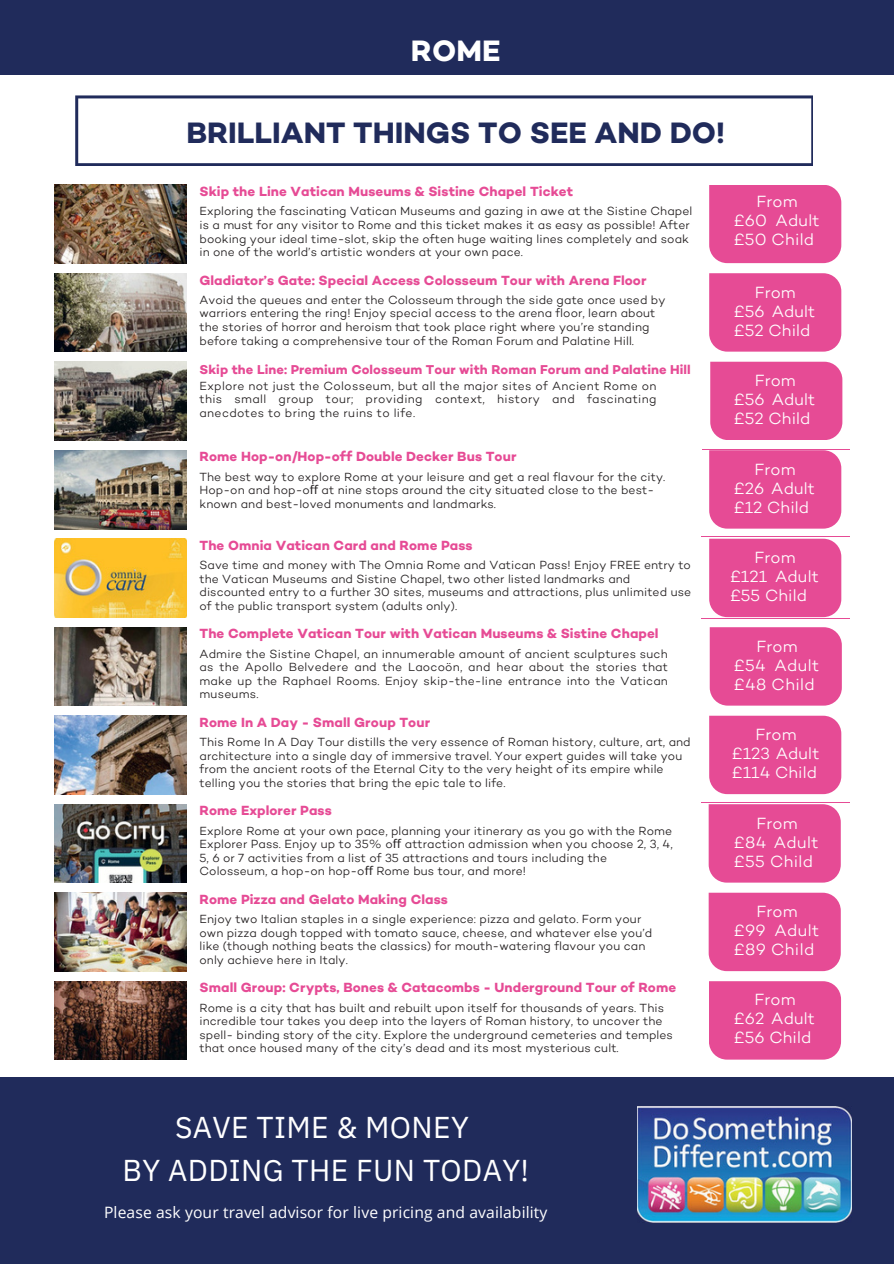
<style>
.page{position:relative;width:894px;height:1264px;background:#fff}
.page>*{position:absolute;margin:0;border:0;box-sizing:border-box;transform-origin:0 0}
.t1{font:30px/42.8px "IBM Plex Sans";letter-spacing:.01em;color:#fff;text-align:center}
.t2{font:700 30px "Campton";color:#202b5b}
.t3{font:700 30px "Campton";color:#fff}
.t4{font:300 16.5px/19.2px "Campton";letter-spacing:.005em;color:#fff;text-align:center}
.t5{font:300 16.5px/19.2px "Campton";letter-spacing:.025em;color:#fff;text-align:center}
.t6{font:15.6px "Open Sans";letter-spacing:.01em;color:#fff}
.t7{font:700 13.5px "Campton";letter-spacing:.005em;color:#e64b95}
.t8{font:700 13.05px "Campton";letter-spacing:.005em;color:#e64b95}
.t9{font:300 12px/13.5px "Campton";letter-spacing:.005em;color:#231f20}
.s1{font-family:"Noto Sans";font-weight:400}
</style>
<div class="page">
<div style="left:0;top:1076px;width:893px;height:187px;background:#202b5b"></div>
<div style="left:0;top:0;width:893px;height:74px;background:#202b5b"></div>
<svg style="left:75px;top:95px;width:737px;height:71px"></svg>
<img style="left:637px;top:1106px;width:214px;height:116px">
<div style="left:709px;top:185px;width:133px;height:79px;background:#e64b95"></div>
<div style="left:709px;top:273px;width:133px;height:79px;background:#e64b95"></div>
<div style="left:710px;top:361px;width:133px;height:79px;background:#e64b95"></div>
<svg style="left:702px;top:449px;width:147px;height:80px;background:#e961a2"></svg>
<svg style="left:701px;top:536px;width:148px;height:83px;background:#e965a4"></svg>
<div style="left:709px;top:627px;width:133px;height:79px;background:#e64b95"></div>
<div style="left:709px;top:715px;width:133px;height:80px;background:#e64b95"></div>
<svg style="left:701px;top:802px;width:147px;height:81px;background:#e963a3"></svg>
<div style="left:708px;top:892px;width:133px;height:80px;background:#e64b95"></div>
<div style="left:709px;top:981px;width:133px;height:79px;background:#e64b95"></div>
<img style="left:54px;top:981px;width:132px;height:78px">
<img style="left:54px;top:892px;width:132px;height:79px">
<img style="left:54px;top:804px;width:132px;height:78px">
<img style="left:54px;top:715px;width:132px;height:79px">
<img style="left:54px;top:627px;width:132px;height:78px">
<img style="left:54px;top:538px;width:132px;height:79px">
<img style="left:54px;top:450px;width:132px;height:79px">
<img style="left:54px;top:362px;width:132px;height:78px">
<img style="left:54px;top:273px;width:132px;height:79px">
<img style="left:54px;top:185px;width:132px;height:78px">
<h1 class="t3" style="left:411px;top:33px;width:91px">ROME</h1>
<h1 class="t2" style="left:186px;top:114px;width:540px">BRILLIANT THINGS TO SEE AND DO!</h1>
<p class="t7" style="left:199px;top:183px;width:375px">Skip the Line Vatican Museums &amp; Sistine Chapel Ticket</p>
<p class="t9" style="left:199px;top:204px;width:494px">Exploring the fascinating Vatican Museums and gazing in awe at the Sistine Chapel is a must for any visitor to Rome and this ticket makes it as easy as possible! After booking your ideal time-slot, skip the often huge waiting lines completely and soak in one of the world’s artistic wonders at your own pace.</p>
<p class="t7" style="left:199px;top:272px;width:448px">Gladiator’s Gate: Special Access Colosseum Tour with Arena Floor</p>
<p class="t9" style="left:199px;top:293px;width:467px">Avoid the queues and enter the Colosseum through the side gate once used by warriors entering the ring! Enjoy special access to the arena floor, learn about the stories of horror and heroism that took place right where you’re standing before taking a comprehensive tour of the Roman Forum and Palatine Hill.</p>
<p class="t8" style="left:199px;top:362px;width:492px">Skip the Line: Premium Colosseum Tour with Roman Forum and Palatine Hill</p>
<p class="t9" style="left:199px;top:379px;width:458px;text-align:justify">Explore not just the Colosseum, but all the major sites of Ancient Rome on this small group tour; providing context, history and fascinating anecdotes to bring the ruins to life.</p>
<p class="t7" style="left:199px;top:448px;width:318px">Rome Hop-on/Hop-off Double Decker Bus Tour</p>
<p class="t9" style="left:199px;top:470px;width:467px">The best way to explore Rome at your leisure and get a real flavour for the city.<br>Hop-on and hop-o<span class="s1">ff</span> at nine stops around the city situated close to the best&shy;known and best-loved monuments and landmarks.</p>
<h2 class="t4" style="left:734px;top:192px;width:87px">From<br>£60 Adult £50 Child</h2>
<h2 class="t4" style="left:734px;top:282px;width:83px">From<br>£56 Adult £52 Child</h2>
<h2 class="t4" style="left:734px;top:370px;width:83px">From<br>£56 Adult £52 Child</h2>
<h2 class="t4" style="left:734px;top:459px;width:82px">From<br>£26 Adult £12 Child</h2>
<p class="t7" style="left:199px;top:537px;width:274px">The Omnia Vatican Card and Rome Pass</p>
<p class="t9" style="left:199px;top:558px;width:493px">Save time and money with The Omnia Rome and Vatican Pass! Enjoy FREE entry to the Vatican Museums and Sistine Chapel, two other listed landmarks and discounted entry to a further 30 sites, museums and attractions, plus unlimited use of the public transport system (adults only).</p>
<p class="t7" style="left:199px;top:625px;width:460px">The Complete Vatican Tour with Vatican Museums &amp; Sistine Chapel</p>
<p class="t9" style="left:199px;top:647px;width:470px;text-align:justify">Admire the Sistine Chapel, an innumerable amount of ancient sculptures such as the Apollo Belvedere and the Laocoön, and hear about the stories that make up the Raphael Rooms. Enjoy skip-the-line entrance into the Vatican museums.</p>
<p class="t7" style="left:199px;top:714px;width:232px">Rome In A Day - Small Group Tour</p>
<p class="t9" style="left:199px;top:735px;width:492px">This Rome In A Day Tour distills the very essence of Roman history, culture, art, and architecture into a single day of immersive travel. Your expert guides will take you from the ancient roots of the Eternal City to the very height of its empire while telling you the stories that bring the epic tale to life.</p>
<p class="t7" style="left:199px;top:802px;width:134px">Rome Explorer Pass</p>
<p class="t9" style="left:199px;top:824px;width:474px">Explore Rome at your own pace, planning your itinerary as you go with the Rome Explorer Pass. Enjoy up to 35% o<span class="s1">ff</span> attraction admission when you choose 2, 3, 4, 5, 6 or 7 activities from a list of 35 attractions and tours including the Colosseum, a hop-on hop-o<span class="s1">ff</span> Rome bus tour, and more!</p>
<p class="t7" style="left:199px;top:891px;width:250px">Rome Pizza and Gelato Making Class</p>
<p class="t9" style="left:199px;top:912px;width:454px">Enjoy two Italian staples in a single experience: pizza and gelato. Form your own pizza dough topped with tomato sauce, cheese, and whatever else you’d like (though nothing beats the classics) for mouth-watering flavour you can only achieve here in Italy.</p>
<p class="t7" style="left:199px;top:979px;width:478px">Small Group: Crypts, Bones &amp; Catacombs - Underground Tour of Rome</p>
<p class="t9" style="left:199px;top:1000px;width:475px">Rome is a city that has built and rebuilt upon itself for thousands of years. This incredible tour takes you deep into the layers of Roman history, to uncover the spell- binding story of the city. Explore the underground cemeteries and temples that once housed many of the city’s dead and its most mysterious cult.</p>
<h1 class="t1" style="left:122px;top:1105px;width:408px">SAVE TIME &amp; MONEY<br>BY ADDING THE FUN TODAY!</h1>
<h3 class="t6" style="left:104px;top:1201px;width:444px">Please ask your travel advisor for live pricing and availability</h3>
<h2 class="t4" style="left:730px;top:547px;width:90px;text-align:left;text-indent:24px">From £121 Adult £55 Child</h2>
<h2 class="t5" style="left:734px;top:636px;width:86px">From<br>£54 Adult £48 Child</h2>
<h2 class="t4" style="left:732px;top:724px;width:89px">From<br>£123 Adult £114 Child</h2>
<h2 class="t5" style="left:734px;top:813px;width:86px">From<br>£84 Adult £55 Child</h2>
<h2 class="t5" style="left:734px;top:901px;width:86px">From<br>£99 Adult £89 Child</h2>
<h2 class="t4" style="left:734px;top:989px;width:82px">From<br>£62 Adult £56 Child</h2>
</div>
